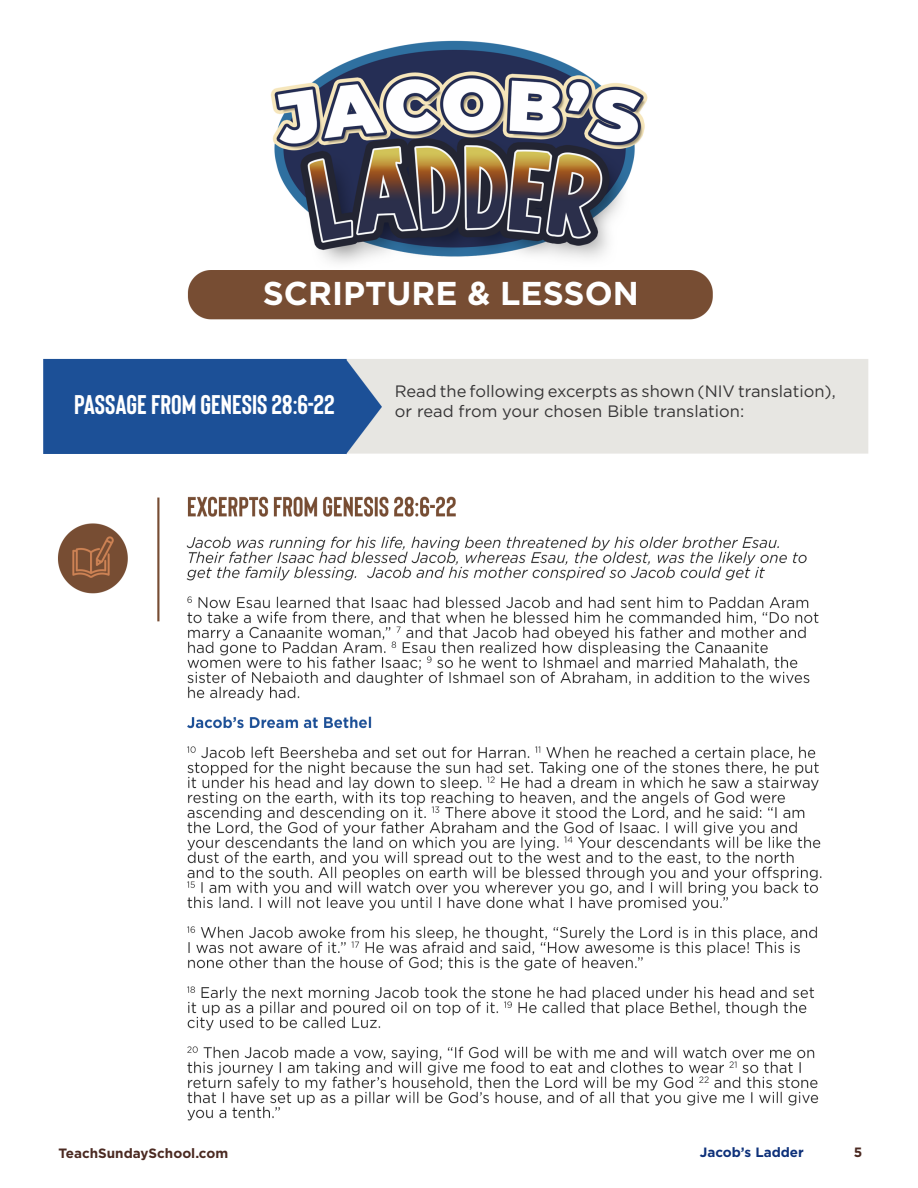
<style>
.page{position:relative;width:918px;height:1188px;background:#fff}
.page>*{position:absolute;margin:0;border:0;box-sizing:border-box;transform-origin:0 0}
.t1{font:700 33px "Gotham";color:#fff}
.t2{font:700 27px "Bison";color:#fff}
.t3{font:16.5px/19.8px "Gotham";color:#363536}
.t4{font:700 13.5px "Gotham";color:#4b2a22}
.t5{font:700 13.5px "Gotham";color:#0e317a}
</style>
<div class="page">
<img style="left:43px;top:40px;width:825px;height:1081px">
<p class="t1" style="left:263px;top:272px;width:378px">SCRIPTURE &amp; LESSON</p>
<p class="t2" style="left:74px;top:388px;width:262px">PASSAGE FROM GENESIS 28:6-22</p>
<p class="t3" style="left:395px;top:381px;width:443px">Read the following excerpts as shown (NIV translation), or read from your chosen Bible translation:</p>
<p class="t4" style="left:58px;top:1145px;width:171px">TeachSundaySchool.com</p>
<p class="t5" style="left:700px;top:1143px;width:106px">Jacob’s Ladder</p>
<p class="t4" style="left:854px;top:1143px;width:10px">5</p>
</div>
